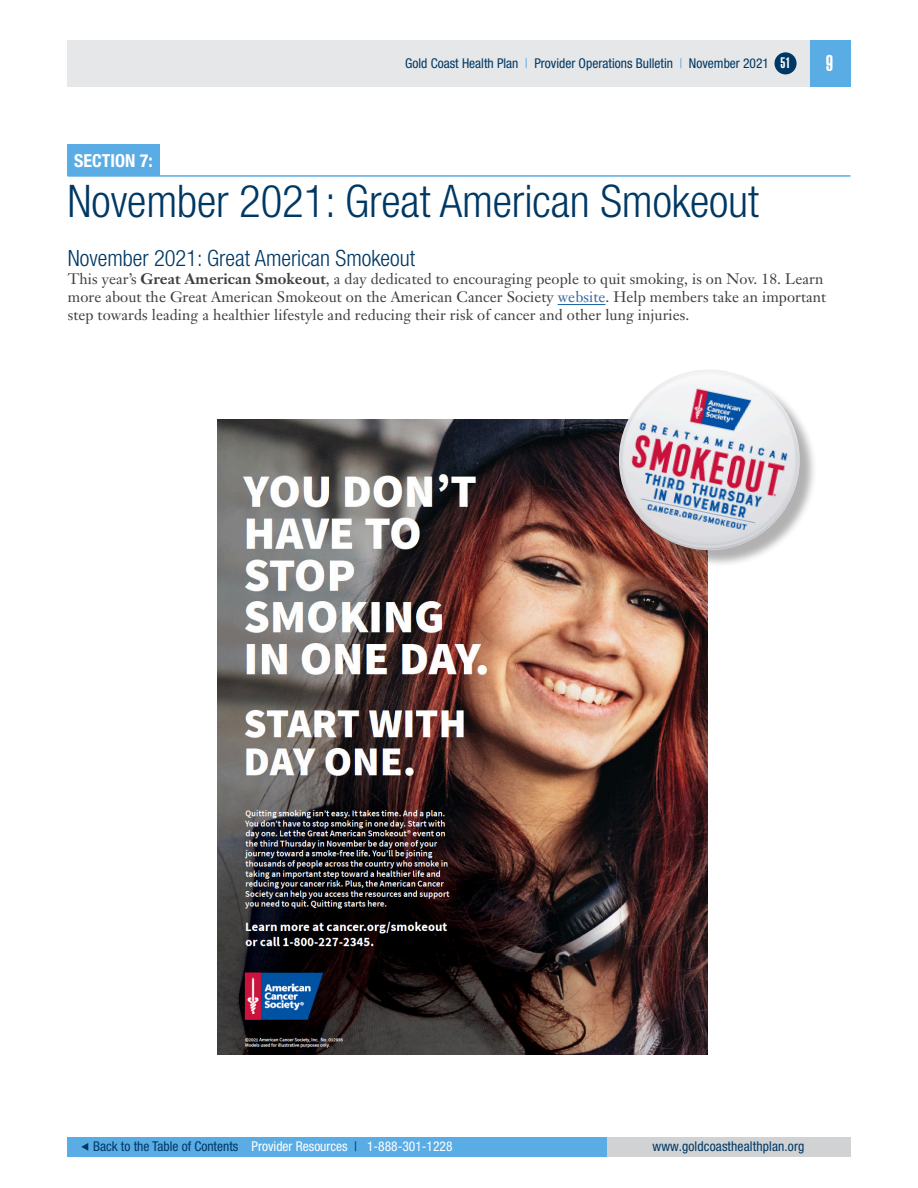
<style>
.page{position:relative;width:918px;height:1188px;background:#fff}
.page>*{position:absolute;margin:0;border:0;box-sizing:border-box;transform-origin:0 0}
.t1{font:300 condensed 45px "Helvetica Neue";color:#003864}
.t2{font:300 condensed 22.5px "Helvetica Neue";color:#003864}
.t3{font:22.35px "Helvetica LT Std Ultra Comp";color:#fff}
.t4{font:700 condensed 18px "Helvetica Neue";color:#fff}
.t5{font:15px/18px "Janson Text";letter-spacing:.005em;color:#3e3e3f}
.t6{font:condensed 13.5px "Helvetica Neue";color:#003864}
.t7{font:condensed 13.5px "Helvetica Neue";color:#fff}
.s1{color:#5aace5}
.s2{font-family:"Helvetica LT Std Ultra Comp";font-stretch:normal;font-size:15px;color:#fff}
.s3{font-weight:700}
.s4{color:#3667a4}
.s5{color:#003864}
</style>
<div class="page">
<div style="left:810px;top:40px;width:40px;height:47px;background:#5aace5"></div>
<div style="left:68px;top:40px;width:742px;height:47px;background:#e6e7e9"></div>
<div style="left:774px;top:52px;width:23px;height:22px;background:#003864;border-radius:50%"></div>
<div style="left:607px;top:1137px;width:244px;height:20px;background:#d1d2d4"></div>
<div style="left:68px;top:1137px;width:539px;height:20px;background:#5aace5"></div>
<svg style="left:81px;top:1143px;width:7px;height:8px"></svg>
<hr style="left:558px;top:304px;width:47px;height:1px;background:#175d9e">
<hr style="left:68px;top:175px;width:783px;height:2px;background:#5aace5">
<div style="left:68px;top:144px;width:92px;height:32px;background:#5aace5"></div>
<img style="left:218px;top:419px;width:490px;height:636px">
<div style="left:621px;top:371px;width:196px;height:196px;background:#231f20;opacity:.35"></div>
<img style="left:611px;top:370px;width:197px;height:189px">
<p class="t4" style="left:74px;top:149px;width:80px">SECTION 7:</p>
<p class="t6" style="left:405px;top:55px;width:387px">Gold Coast Health Plan <span class="s1">|</span> Provider Operations Bulletin <span class="s1">|</span> November 2021 <span class="s2">51</span></p>
<h3 class="t3" style="left:826px;top:51px;width:9px">9</h3>
<h1 class="t1" style="left:68px;top:175px;width:693px">November 2021: Great American Smokeout</h1>
<h2 class="t2" style="left:68px;top:245px;width:349px">November 2021: Great American Smokeout</h2>
<p class="t5" style="left:68px;top:270px;width:760px">This year’s <span class="s3">Great American Smokeout</span>, a day dedicated to encouraging people to quit smoking, is on Nov. 18. Learn more about the Great American Smokeout on the American Cancer Society <span class="s4">website</span>. Help members take an important step towards leading a healthier lifestyle and reducing their risk of cancer and other lung injuries.</p>
<p class="t7" style="left:93px;top:1139px;width:361px"><span class="s5">Back to the Table of Contents</span> Provider Resources <span class="s5">|</span> 1-888-301-1228</p>
<p class="t6" style="left:653px;top:1139px;width:153px">www.goldcoasthealthplan.org</p>
</div>
